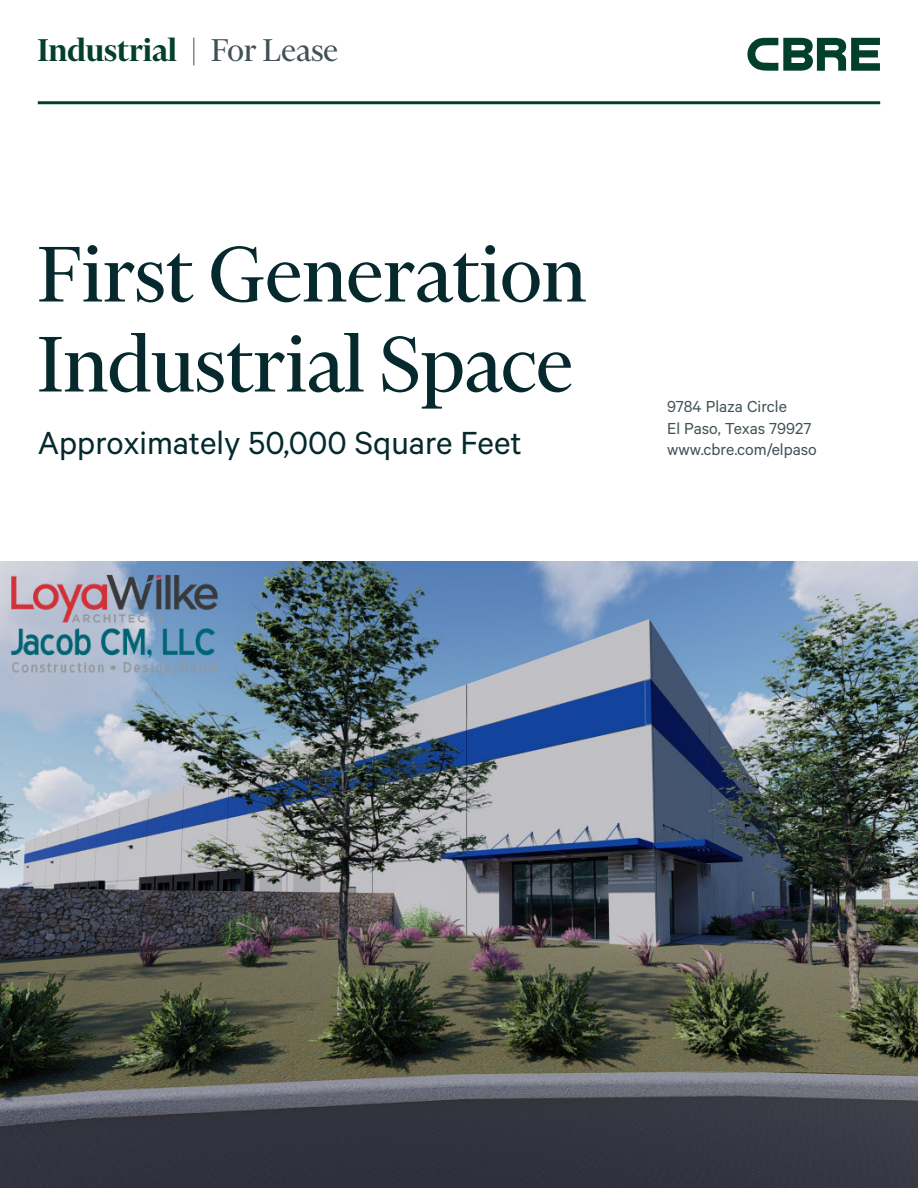
<style>
.page{position:relative;width:918px;height:1188px;background:#fff}
.page>*{position:absolute;margin:0;border:0;box-sizing:border-box;transform-origin:0 0}
.Heading_Large{font:90px/90px "Financier Display";color:#05292c}
.Subheading_Large{font:36px "Calibre";color:#05292c}
.t1{font:600 36px "Financier Display";color:#023f2c}
.t2{font:18px "Calibre";color:#415255}
.s1{font-weight:400;color:#415255}
</style>
<div class="page">
<img style="left:0;top:562px;width:918px;height:626px">
<svg style="left:747px;top:38px;width:133px;height:33px"></svg>
<hr style="left:38px;top:101px;width:842px;height:3px;background:#023f2c">
<p class="t1" style="left:38px;top:26px;width:302px">Industrial <span class="s1">| For Lease</span></p>
<p class="Heading_Large" style="left:38px;top:229px;width:550px">First Generation<br>Industrial Space</p>
<p class="Subheading_Large" style="left:38px;top:422px;width:486px">Approximately 50,000 Square Feet</p>
<p class="t2" style="left:667px;top:396px;width:121px">9784 Plaza Circle</p>
<p class="t2" style="left:667px;top:417px;width:146px">El Paso, Texas 79927</p>
<p class="t2" style="left:667px;top:438px;width:151px">www.cbre.com/elpaso</p>
</div>
